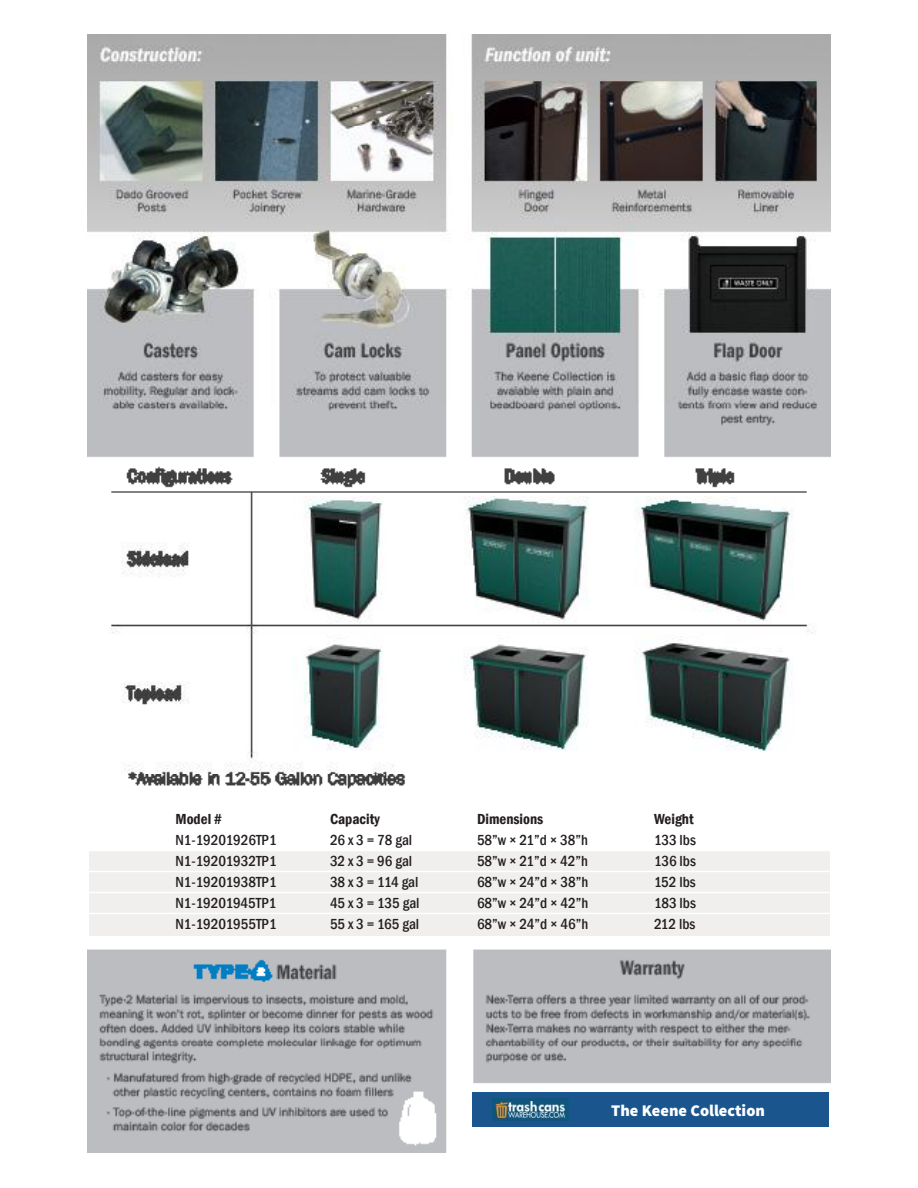
<style>
.page{position:relative;width:918px;height:1188px;background:#fff}
.page>*{position:absolute;margin:0;border:0;box-sizing:border-box;transform-origin:0 0}
.t1{font:900 16.35px "Source Sans Pro";color:#fff}
.t2{font:500 condensed 15px "Franklin Gothic";color:#241f1f}
.t3{font:600 condensed 15px "Franklin Gothic";color:#241f1f}
</style>
<div class="page">
<div style="left:89px;top:808px;width:740px;height:127px;background:#f0efee"></div>
<img style="left:88px;top:34px;width:742px;height:816px">
<img style="left:88px;top:949px;width:742px;height:204px">
<hr style="left:65px;top:829px;width:830px;height:1px;background:#fff">
<hr style="left:65px;top:850px;width:830px;height:1px;background:#fff">
<hr style="left:65px;top:871px;width:830px;height:1px;background:#fff">
<hr style="left:65px;top:892px;width:830px;height:1px;background:#fff">
<hr style="left:65px;top:913px;width:830px;height:1px;background:#fff">
<div style="left:472px;top:1092px;width:357px;height:35px;background:#1a568d"></div>
<img style="left:493px;top:1098px;width:76px;height:22px">
<p class="t3" style="left:176px;top:809px;width:48px">Model #</p>
<p class="t3" style="left:330px;top:809px;width:51px">Capacity</p>
<p class="t3" style="left:477px;top:809px;width:68px">Dimensions</p>
<p class="t3" style="left:654px;top:809px;width:41px">Weight</p>
<p class="t2" style="left:176px;top:830px;width:103px">N1-19201926TP1</p>
<p class="t2" style="left:330px;top:830px;width:84px">26 x 3 = 78 gal</p>
<p class="t2" style="left:477px;top:830px;width:113px">58”w × 21”d × 38”h</p>
<p class="t2" style="left:654px;top:830px;width:43px">133 lbs</p>
<p class="t2" style="left:176px;top:851px;width:103px">N1-19201932TP1</p>
<p class="t2" style="left:330px;top:851px;width:84px">32 x 3 = 96 gal</p>
<p class="t2" style="left:477px;top:851px;width:113px">58”w × 21”d × 42”h</p>
<p class="t2" style="left:654px;top:851px;width:43px">136 lbs</p>
<p class="t2" style="left:176px;top:872px;width:103px">N1-19201938TP1</p>
<p class="t2" style="left:330px;top:872px;width:90px">38 x 3 = 114 gal</p>
<p class="t2" style="left:477px;top:872px;width:113px">68”w × 24”d × 38”h</p>
<p class="t2" style="left:654px;top:872px;width:43px">152 lbs</p>
<p class="t2" style="left:176px;top:893px;width:103px">N1-19201945TP1</p>
<p class="t2" style="left:330px;top:893px;width:91px">45 x 3 = 135 gal</p>
<p class="t2" style="left:477px;top:893px;width:113px">68”w × 24”d × 42”h</p>
<p class="t2" style="left:654px;top:893px;width:43px">183 lbs</p>
<p class="t2" style="left:176px;top:914px;width:103px">N1-19201955TP1</p>
<p class="t2" style="left:330px;top:914px;width:91px">55 x 3 = 165 gal</p>
<p class="t2" style="left:477px;top:914px;width:113px">68”w × 24”d × 46”h</p>
<p class="t2" style="left:654px;top:914px;width:43px">212 lbs</p>
<p class="t1" style="left:611px;top:1100px;width:155px">The Keene Collection</p>
</div>
